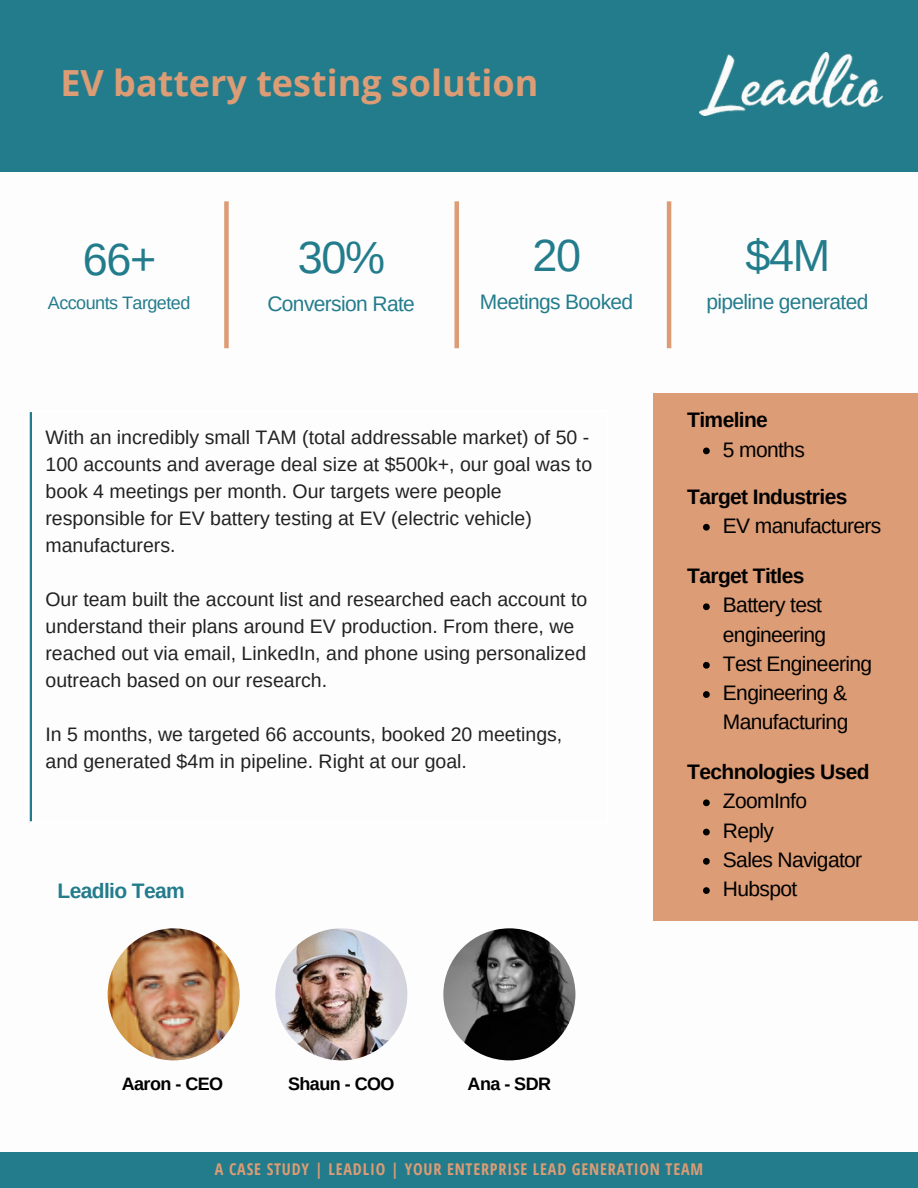
<style>
.page{position:relative;width:918px;height:1188px;background:#fff}
.page>*{position:absolute;margin:0;border:0;box-sizing:border-box;transform-origin:0 0}
.t1{font:45px "Arimo";letter-spacing:-.03em;color:#237c8c}
.t2{font:700 36px "Open Sans";color:#dc9c75}
.t3{font:21px/29.2px "Arimo";letter-spacing:-.03em;color:#000}
.t4{font:700 21px "Arimo";letter-spacing:-.03em;color:#000}
.t5{font:21px "Arimo";letter-spacing:-.03em;color:#237c8c}
.t6{font:700 21px "Arimo";letter-spacing:-.03em;color:#237c8c}
.t7{font:19.5px/27px "Arimo";color:#222}
.t8{font:700 18px "Arimo";letter-spacing:-.03em;color:#000}
.t9{font:18px "Arimo";letter-spacing:-.03em;color:#237c8c}
.t10{font:700 16.2px "Open Sans Condensed";letter-spacing:.05em;color:#dc9c75}
</style>
<div class="page">
<div style="left:0;top:0;width:918px;height:172px;background:#237c8c"></div>
<div style="left:0;top:1153px;width:918px;height:35px;background:#237c8c"></div>
<img style="left:699px;top:52px;width:184px;height:63px">
<div style="left:653px;top:394px;width:265px;height:527px;background:#dc9c75"></div>
<hr style="left:30px;top:412px;width:2px;height:410px;background:#237c8c">
<img style="left:108px;top:928px;width:132px;height:132px;border-radius:50%">
<img style="left:275px;top:928px;width:132px;height:132px;border-radius:50%">
<svg style="left:703px;top:524px;width:7px;height:7px"></svg>
<svg style="left:703px;top:603px;width:7px;height:7px"></svg>
<svg style="left:703px;top:662px;width:7px;height:7px"></svg>
<svg style="left:703px;top:691px;width:7px;height:7px"></svg>
<svg style="left:703px;top:799px;width:7px;height:7px"></svg>
<svg style="left:703px;top:829px;width:7px;height:6px"></svg>
<svg style="left:703px;top:858px;width:7px;height:7px"></svg>
<svg style="left:703px;top:887px;width:7px;height:7px"></svg>
<svg style="left:703px;top:448px;width:7px;height:6px"></svg>
<img style="left:443px;top:928px;width:132px;height:132px;border-radius:50%">
<div style="left:224px;top:201px;width:5px;height:147px;background:#dc9c75"></div>
<div style="left:454px;top:201px;width:5px;height:147px;background:#dc9c75"></div>
<hr style="left:667px;top:201px;width:4px;height:147px;background:#dc9c75">
<p class="t2" style="left:60px;top:58px;width:479px">EV battery testing solution</p>
<p class="t1" style="left:83px;top:234px;width:75px">66+</p>
<p class="t9" style="left:48px;top:293px;width:144px">Accounts Targeted</p>
<p class="t1" style="left:298px;top:232px;width:89px">30%</p>
<p class="t5" style="left:267px;top:292px;width:149px">Conversion Rate</p>
<p class="t1" style="left:533px;top:230px;width:50px">20</p>
<p class="t5" style="left:480px;top:290px;width:155px">Meetings Booked</p>
<p class="t7" style="left:45px;top:424px;width:548px">With an incredibly small TAM (total addressable market) of 50 - 100 accounts and average deal size at $500k+, our goal was to book 4 meetings per month. Our targets were people responsible for EV battery testing at EV (electric vehicle) manufacturers.</p>
<h1 class="t7" style="left:45px;top:586px;width:543px">Our team built the account list and researched each account to understand their plans around EV production. From there, we reached out via email, LinkedIn, and phone using personalized outreach based on our research.</h1>
<p class="t7" style="left:45px;top:721px;width:518px">In 5 months, we targeted 66 accounts, booked 20 meetings, and generated $4m in pipeline. Right at our goal.</p>
<p class="t6" style="left:58px;top:879px;width:129px">Leadlio Team</p>
<h2 class="t1" style="left:745px;top:230px;width:86px">$4M</h2>
<h2 class="t5" style="left:706px;top:290px;width:164px">pipeline generated</h2>
<p class="t4" style="left:687px;top:408px;width:82px">Timeline</p>
<h4 class="t3" style="left:723px;top:435px;width:83px">5 months</h4>
<h3 class="t4" style="left:687px;top:485px;width:162px">Target Industries</h3>
<p class="t3" style="left:723px;top:511px;width:160px">EV manufacturers</p>
<h3 class="t4" style="left:687px;top:564px;width:119px">Target Titles</h3>
<p class="t3" style="left:723px;top:590px;width:105px">Battery test engineering</p>
<p class="t3" style="left:723px;top:649px;width:151px">Test Engineering</p>
<p class="t3" style="left:723px;top:678px;width:127px">Engineering &amp;<br>Manufacturing</p>
<h2 class="t4" style="left:687px;top:760px;width:184px">Technologies Used</h2>
<p class="t3" style="left:723px;top:787px;width:86px">ZoomInfo</p>
<h4 class="t3" style="left:723px;top:816px;width:53px">Reply</h4>
<p class="t3" style="left:723px;top:845px;width:141px">Sales Navigator</p>
<h4 class="t3" style="left:723px;top:874px;width:76px">Hubspot</h4>
<h2 class="t8" style="left:122px;top:1074px;width:103px">Aaron - CEO</h2>
<p class="t8" style="left:288px;top:1074px;width:108px">Shaun - COO</p>
<h2 class="t8" style="left:468px;top:1074px;width:85px">Ana - SDR</h2>
<p class="t10" style="left:215px;top:1158px;width:490px">A CASE STUDY | LEADLIO | YOUR ENTERPRISE LEAD GENERATION TEAM</p>
</div>
